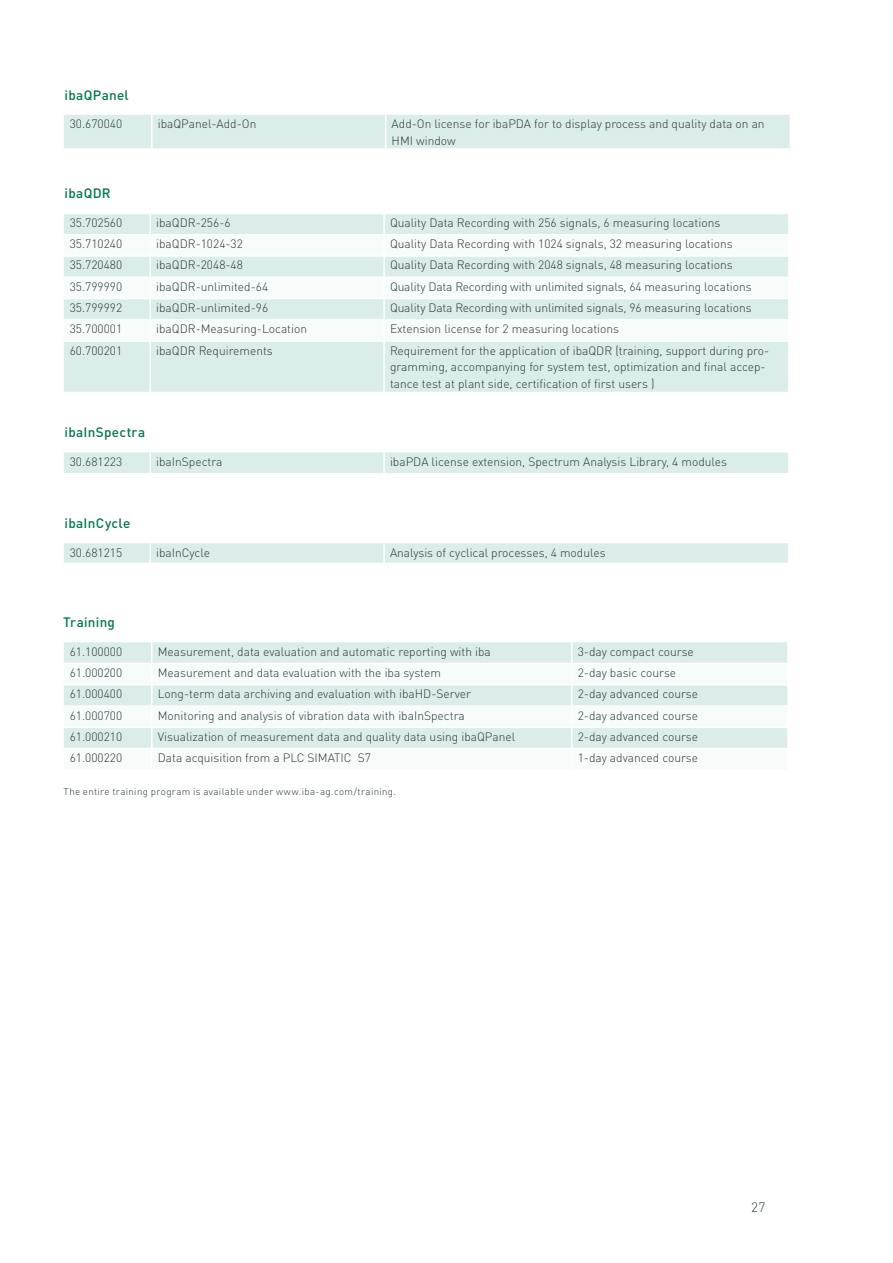
<style>
.page{position:relative;width:893px;height:1263px;background:#fff}
.page>*{position:absolute;margin:0;border:0;box-sizing:border-box;transform-origin:0 0}
.t1{font:500 13.5px "DIN Pro";letter-spacing:.02em;color:#03774e}
.t2{font:300 13.5px "DIN Pro";color:#273638}
.t3{font:300 12px/16.5px "DIN Pro";color:#273638}
.t4{font:300 9.75px "DIN Pro";letter-spacing:.03em;color:#273638}
</style>
<div class="page">
<div style="left:64px;top:214px;width:724px;height:178px;background:#dbedea"></div>
<svg style="left:64px;top:236px;width:724px;height:104px"></svg>
<hr style="left:64px;top:234px;width:86px;height:2px;background:#fff">
<hr style="left:150px;top:234px;width:234px;height:2px;background:#fff">
<hr style="left:384px;top:234px;width:404px;height:2px;background:#fff">
<hr style="left:64px;top:255px;width:86px;height:2px;background:#fff">
<hr style="left:150px;top:255px;width:234px;height:2px;background:#fff">
<hr style="left:384px;top:255px;width:404px;height:2px;background:#fff">
<hr style="left:64px;top:277px;width:86px;height:1px;background:#fff">
<hr style="left:150px;top:277px;width:234px;height:1px;background:#fff">
<hr style="left:384px;top:277px;width:404px;height:1px;background:#fff">
<hr style="left:64px;top:298px;width:86px;height:1px;background:#fff">
<hr style="left:150px;top:298px;width:234px;height:1px;background:#fff">
<hr style="left:384px;top:298px;width:404px;height:1px;background:#fff">
<hr style="left:64px;top:319px;width:86px;height:2px;background:#fff">
<hr style="left:150px;top:319px;width:234px;height:2px;background:#fff">
<hr style="left:384px;top:319px;width:404px;height:2px;background:#fff">
<hr style="left:64px;top:340px;width:86px;height:2px;background:#fff">
<hr style="left:150px;top:340px;width:234px;height:2px;background:#fff">
<hr style="left:384px;top:340px;width:404px;height:2px;background:#fff">
<hr style="left:149px;top:214px;width:2px;height:20px;background:#fff">
<hr style="left:383px;top:214px;width:2px;height:20px;background:#fff">
<svg style="left:149px;top:236px;width:2px;height:19px"></svg>
<svg style="left:383px;top:236px;width:2px;height:19px"></svg>
<hr style="left:149px;top:257px;width:2px;height:20px;background:#fff">
<hr style="left:383px;top:257px;width:2px;height:20px;background:#fff">
<hr style="left:149px;top:278px;width:2px;height:20px;background:#fff">
<hr style="left:383px;top:278px;width:2px;height:20px;background:#fff">
<hr style="left:149px;top:299px;width:2px;height:20px;background:#fff">
<hr style="left:383px;top:299px;width:2px;height:20px;background:#fff">
<svg style="left:149px;top:321px;width:2px;height:19px"></svg>
<svg style="left:383px;top:321px;width:2px;height:19px"></svg>
<hr style="left:149px;top:342px;width:2px;height:50px;background:#fff">
<hr style="left:383px;top:342px;width:2px;height:50px;background:#fff">
<div style="left:64px;top:642px;width:723px;height:21px;background:#dbedea"></div>
<svg style="left:64px;top:685px;width:723px;height:63px;fill:#dbedea"></svg>
<hr style="left:151px;top:642px;width:2px;height:21px;background:#fff">
<hr style="left:151px;top:685px;width:2px;height:20px;background:#fff">
<hr style="left:151px;top:707px;width:2px;height:20px;background:#fff">
<hr style="left:151px;top:728px;width:2px;height:20px;background:#fff">
<svg style="left:571px;top:642px;width:1px;height:106px"></svg>
<hr style="left:152px;top:663px;width:420px;height:1px;background:#fff">
<hr style="left:152px;top:684px;width:420px;height:1px;background:#fff">
<hr style="left:64px;top:705px;width:88px;height:2px;background:#fff">
<hr style="left:152px;top:705px;width:420px;height:2px;background:#fff">
<hr style="left:572px;top:705px;width:215px;height:2px;background:#fff">
<hr style="left:64px;top:727px;width:88px;height:1px;background:#fff">
<hr style="left:152px;top:727px;width:420px;height:1px;background:#fff">
<hr style="left:572px;top:727px;width:215px;height:1px;background:#fff">
<div style="left:64px;top:115px;width:726px;height:33px;background:#dbedea"></div>
<hr style="left:151px;top:115px;width:2px;height:33px;background:#fff">
<hr style="left:385px;top:115px;width:1px;height:33px;background:#fff">
<div style="left:64px;top:452px;width:724px;height:21px;background:#dbedea"></div>
<hr style="left:149px;top:452px;width:2px;height:21px;background:#fff">
<hr style="left:383px;top:452px;width:2px;height:21px;background:#fff">
<svg style="left:64px;top:543px;width:724px;height:20px"></svg>
<hr style="left:149px;top:543px;width:2px;height:20px;background:#fff">
<hr style="left:383px;top:543px;width:2px;height:20px;background:#fff">
<p class="t1" style="left:65px;top:84px;width:66px">ibaQPanel</p>
<p class="t3" style="left:70px;top:115px;width:54px">30.670040</p>
<p class="t3" style="left:158px;top:115px;width:100px">ibaQPanel-Add-On</p>
<p class="t3" style="left:392px;top:115px;width:374px">Add-On license for ibaPDA for to display process and quality data on an<br>HMI window</p>
<p class="t1" style="left:65px;top:182px;width:48px">ibaQDR</p>
<p class="t3" style="left:70px;top:214px;width:54px">35.702560</p>
<p class="t3" style="left:156px;top:214px;width:76px">ibaQDR-256-6</p>
<p class="t3" style="left:390px;top:214px;width:332px">Quality Data Recording with 256 signals, 6 measuring locations</p>
<p class="t3" style="left:70px;top:235px;width:54px">35.710240</p>
<p class="t3" style="left:156px;top:235px;width:88px">ibaQDR-1024-32</p>
<p class="t3" style="left:390px;top:235px;width:344px">Quality Data Recording with 1024 signals, 32 measuring locations</p>
<p class="t3" style="left:70px;top:256px;width:54px">35.720480</p>
<p class="t3" style="left:156px;top:256px;width:88px">ibaQDR-2048-48</p>
<p class="t3" style="left:390px;top:256px;width:344px">Quality Data Recording with 2048 signals, 48 measuring locations</p>
<p class="t3" style="left:70px;top:277px;width:54px">35.799990</p>
<p class="t3" style="left:156px;top:277px;width:114px">ibaQDR-unlimited-64</p>
<p class="t3" style="left:390px;top:277px;width:363px">Quality Data Recording with unlimited signals, 64 measuring locations</p>
<p class="t3" style="left:70px;top:299px;width:54px">35.799992</p>
<p class="t3" style="left:156px;top:299px;width:114px">ibaQDR-unlimited-96</p>
<p class="t3" style="left:390px;top:299px;width:363px">Quality Data Recording with unlimited signals, 96 measuring locations</p>
<p class="t3" style="left:70px;top:320px;width:54px">35.700001</p>
<p class="t3" style="left:156px;top:320px;width:153px">ibaQDR-Measuring-Location</p>
<p class="t3" style="left:390px;top:320px;width:231px">Extension license for 2 measuring locations</p>
<p class="t3" style="left:70px;top:341px;width:54px">60.700201</p>
<p class="t3" style="left:156px;top:341px;width:118px">ibaQDR Requirements</p>
<p class="t3" style="left:390px;top:341px;width:381px">Requirement for the application of ibaQDR (training, support during pro&shy;gramming, accompanying for system test, optimization and final accep&shy;tance test at plant side, certification of first users )</p>
<p class="t1" style="left:65px;top:422px;width:82px">ibaInSpectra</p>
<p class="t3" style="left:70px;top:452px;width:54px">30.681223</p>
<p class="t3" style="left:156px;top:452px;width:68px">ibaInSpectra</p>
<p class="t3" style="left:390px;top:452px;width:339px">ibaPDA license extension, Spectrum Analysis Library, 4 modules</p>
<p class="t1" style="left:65px;top:513px;width:67px">ibaInCycle</p>
<p class="t3" style="left:70px;top:543px;width:54px">30.681215</p>
<p class="t3" style="left:156px;top:543px;width:55px">ibaInCycle</p>
<p class="t3" style="left:390px;top:543px;width:217px">Analysis of cyclical processes, 4 modules</p>
<p class="t1" style="left:63px;top:612px;width:53px">Training</p>
<p class="t3" style="left:70px;top:642px;width:54px">61.100000</p>
<p class="t3" style="left:158px;top:642px;width:335px">Measurement, data evaluation and automatic reporting with iba</p>
<p class="t3" style="left:578px;top:642px;width:118px">3-day compact course</p>
<p class="t3" style="left:70px;top:664px;width:54px">61.000200</p>
<p class="t3" style="left:158px;top:664px;width:285px">Measurement and data evaluation with the iba system</p>
<p class="t3" style="left:578px;top:664px;width:100px">2-day basic course</p>
<p class="t3" style="left:70px;top:685px;width:54px">61.000400</p>
<p class="t3" style="left:158px;top:685px;width:315px">Long-term data archiving and evaluation with ibaHD-Server</p>
<p class="t3" style="left:578px;top:685px;width:122px">2-day advanced course</p>
<p class="t3" style="left:70px;top:706px;width:54px">61.000700</p>
<p class="t3" style="left:158px;top:706px;width:308px">Monitoring and analysis of vibration data with ibaInSpectra</p>
<p class="t3" style="left:578px;top:706px;width:122px">2-day advanced course</p>
<p class="t3" style="left:70px;top:727px;width:54px">61.000210</p>
<p class="t3" style="left:158px;top:727px;width:359px">Visualization of measurement data and quality data using ibaQPanel</p>
<p class="t3" style="left:578px;top:727px;width:122px">2-day advanced course</p>
<p class="t3" style="left:70px;top:749px;width:54px">61.000220</p>
<p class="t3" style="left:158px;top:749px;width:215px">Data acquisition from a PLC SIMATIC S7</p>
<p class="t3" style="left:578px;top:749px;width:122px">1-day advanced course</p>
<p class="t4" style="left:64px;top:784px;width:334px">The entire training program is available under www.iba-ag.com/training.</p>
<p class="t2" style="left:751px;top:1197px;width:16px">27</p>
</div>
